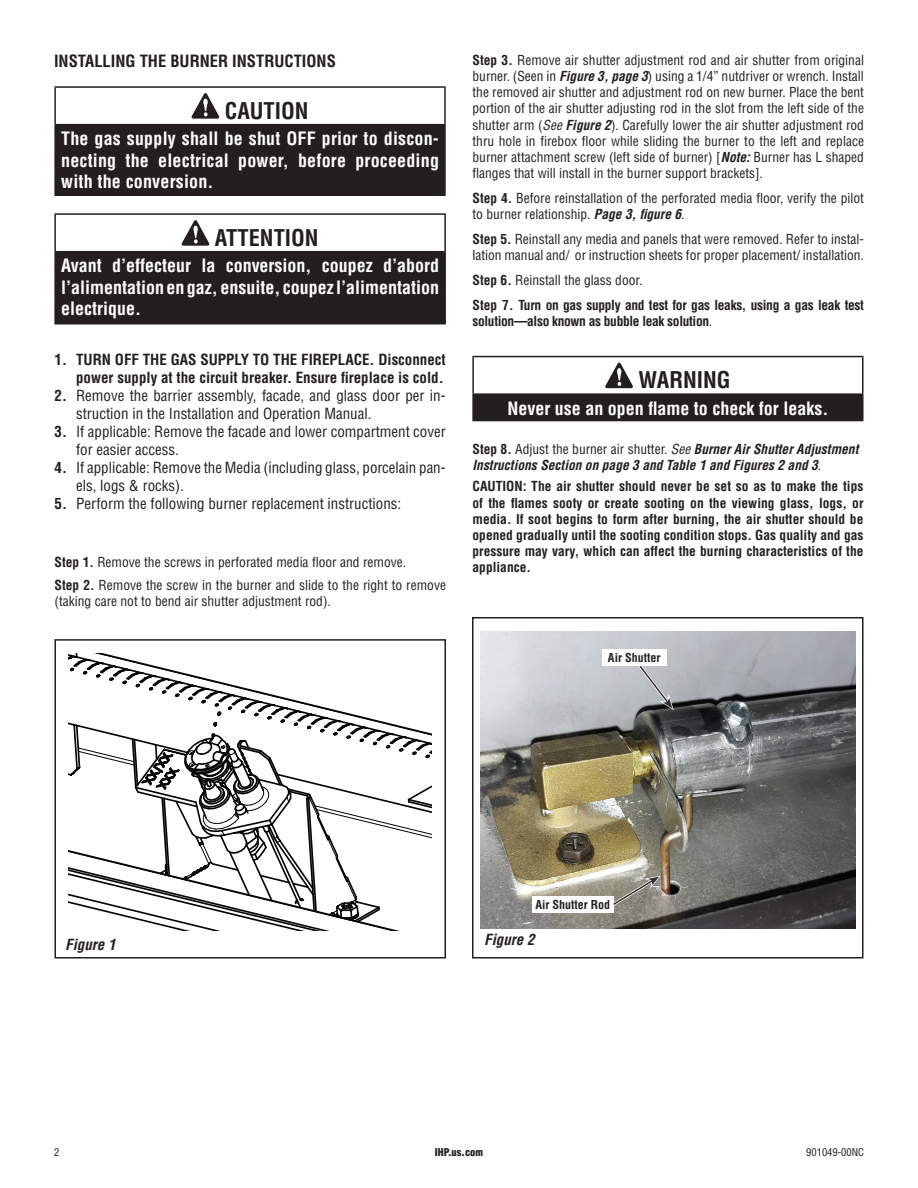
<style>
.page{position:relative;width:918px;height:1188px;background:#fff}
.page>*{position:absolute;margin:0;border:0;box-sizing:border-box;transform-origin:0 0}
.t1{font:700 condensed 22.5px "Helvetica";color:#231f20}
.t2{font:700 condensed 18px/21.6px "Helvetica";color:#fff;text-align:justify}
.t3{font:700 condensed 16.5px "Helvetica";color:#231f20}
.t4{font:condensed 15px/18px "Helvetica";color:#231f20}
.t5{font:700 condensed 15px/18px "Helvetica";color:#231f20;text-align:right}
.t6{font:italic 700 condensed 15px "Helvetica";color:#231f20}
.t7{font:condensed 13.5px/16.2px "Helvetica";color:#231f20}
.t8{font:700 condensed 13.5px/16.2px "Helvetica";letter-spacing:-.025em;color:#231f20}
.t9{font:italic 700 condensed 13.5px/16.2px "Helvetica";color:#231f20}
.t10{font:700 condensed 12px "Helvetica";color:#231f20}
.t11{font:condensed 10.5px "Helvetica";color:#231f20}
.t12{font:900 condensed 10.5px "Helvetica";color:#231f20}
.s1{font-weight:700}
.s2{font-weight:700;font-style:italic}
.s3{font-style:italic}
.s4{font-weight:400}
.s5{font-style:normal}
.s6{font-weight:400;font-style:normal}
</style>
<div class="page">
<div style="left:55px;top:125px;width:390px;height:70px;background:#231f20"></div>
<hr style="left:54px;top:86px;width:392px;height:2px;background:#231f20">
<hr style="left:54px;top:88px;width:2px;height:36px;background:#231f20">
<hr style="left:444px;top:88px;width:2px;height:36px;background:#231f20">
<hr style="left:54px;top:124px;width:392px;height:1px;background:#231f20">
<hr style="left:54px;top:125px;width:2px;height:69px;background:#231f20">
<hr style="left:444px;top:125px;width:2px;height:69px;background:#231f20">
<hr style="left:54px;top:194px;width:392px;height:2px;background:#231f20">
<svg style="left:191px;top:93px;width:29px;height:26px"></svg>
<div style="left:55px;top:252px;width:390px;height:72px;background:#231f20"></div>
<hr style="left:54px;top:213px;width:392px;height:2px;background:#231f20">
<hr style="left:54px;top:215px;width:2px;height:36px;background:#231f20">
<hr style="left:444px;top:215px;width:2px;height:36px;background:#231f20">
<hr style="left:54px;top:251px;width:392px;height:1px;background:#231f20">
<hr style="left:54px;top:252px;width:2px;height:71px;background:#231f20">
<hr style="left:444px;top:252px;width:2px;height:71px;background:#231f20">
<hr style="left:54px;top:323px;width:392px;height:2px;background:#231f20">
<svg style="left:181px;top:220px;width:29px;height:26px"></svg>
<div style="left:55px;top:639px;width:391px;height:319px;border:2px solid #231f20"></div>
<div style="left:472px;top:617px;width:392px;height:341px;border:2px solid #231f20"></div>
<svg style="left:69px;top:653px;width:363px;height:278px"></svg>
<div style="left:473px;top:394px;width:390px;height:27px;background:#231f20"></div>
<hr style="left:472px;top:357px;width:2px;height:36px;background:#231f20">
<hr style="left:472px;top:356px;width:392px;height:1px;background:#231f20">
<hr style="left:862px;top:357px;width:2px;height:36px;background:#231f20">
<hr style="left:472px;top:395px;width:2px;height:25px;background:#231f20">
<hr style="left:472px;top:393px;width:392px;height:2px;background:#231f20">
<hr style="left:862px;top:395px;width:2px;height:25px;background:#231f20">
<hr style="left:472px;top:420px;width:392px;height:1px;background:#231f20">
<svg style="left:602px;top:357px;width:35px;height:32px"></svg>
<img style="left:480px;top:631px;width:375px;height:297px">
<div style="left:532px;top:896px;width:82px;height:17px;background:#fff"></div>
<div style="left:602px;top:649px;width:65px;height:17px;background:#fff"></div>
<svg style="left:609px;top:876px;width:52px;height:33px;background:#98968c"></svg>
<svg style="left:636px;top:662px;width:38px;height:48px;background:#acafb2"></svg>
<p class="t3" style="left:54px;top:50px;width:283px">INSTALLING THE BURNER INSTRUCTIONS</p>
<h1 class="t1" style="left:225px;top:96px;width:85px">CAUTION</h1>
<h2 class="t2" style="left:61px;top:128px;width:379px">The gas supply shall be shut OFF prior to discon&shy;necting the electrical power, before proceeding with the conversion.</h2>
<h1 class="t1" style="left:215px;top:223px;width:105px">ATTENTION</h1>
<h2 class="t2" style="left:61px;top:255px;width:380px">Avant d’effecteur la conversion, coupez d’abord l’alimentation en gaz, ensuite, coupez l’alimentation electrique.</h2>
<p class="t5" style="left:55px;top:350px;width:393px">1. TURN OFF THE GAS SUPPLY TO THE FIREPLACE. Disconnect power supply at the circuit breaker. Ensure fireplace is cold.</p>
<p class="t4" style="left:76px;top:386px;width:371px;text-indent:-22px"><span class="s1">2.</span> Remove the barrier assembly, facade, and glass door per in&shy;struction in the Installation and Operation Manual.</p>
<p class="t4" style="left:76px;top:422px;width:371px;text-indent:-22px"><span class="s1">3.</span> If applicable: Remove the facade and lower compartment cover for easier access.</p>
<p class="t4" style="left:76px;top:458px;width:371px;text-indent:-22px"><span class="s1">4.</span> If applicable: Remove the Media (including glass, porcelain pan&shy;els, logs &amp; rocks).</p>
<p class="t4" style="left:55px;top:494px;width:348px"><span class="s1">5.</span> Perform the following burner replacement instructions:</p>
<p class="t7" style="left:55px;top:551px;width:393px;line-height:23px"><span class="s1">Step 1.</span> Remove the screws in perforated media floor and remove.<br><span class="s1">Step 2.</span> Remove the screw in the burner and slide to the right to remove</p>
<p class="t7" style="left:55px;top:593px;width:278px">(taking care not to bend air shutter adjustment rod).</p>
<p class="t7" style="left:472px;top:52px;width:393px;text-align:justify"><span class="s1">Step 3.</span> Remove air shutter adjustment rod and air shutter from original burner. (Seen in <span class="s2">Figure 3, page 3</span>) using a 1/4” nutdriver or wrench. Install the removed air shutter and adjustment rod on new burner. Place the bent portion of the air shutter adjusting rod in the slot from the left side of the shutter arm (<span class="s3">See</span> <span class="s2">Figure 2</span>). Carefully lower the air shutter adjustment rod thru hole in firebox floor while sliding the burner to the left and replace burner attachment screw (left side of burner) [<span class="s2">Note:</span> Burner has L shaped flanges that will install in the burner support brackets].</p>
<p class="t7" style="left:472px;top:190px;width:393px"><span class="s1">Step 4.</span> Before reinstallation of the perforated media floor, verify the pilot to burner relationship. <span class="s2">Page 3, figure 6</span>.</p>
<p class="t7" style="left:472px;top:231px;width:393px"><span class="s1">Step 5.</span> Reinstall any media and panels that were removed. Refer to instal&shy;lation manual and/ or instruction sheets for proper placement/ installation.</p>
<p class="t8" style="left:472px;top:268px;width:393px;line-height:24.9px">Step 6. <span class="s4">Reinstall the glass door.<br></span>Step 7. Turn on gas supply and test for gas leaks, using a gas leak test</p>
<p class="t8" style="left:472px;top:313px;width:241px">solution—also known as bubble leak solution<span class="s4">.</span></p>
<h1 class="t1" style="left:639px;top:366px;width:94px">WARNING</h1>
<h2 class="t2" style="left:507px;top:397px;width:322px">Never use an open flame to check for leaks.</h2>
<p class="t9" style="left:472px;top:440px;width:387px"><span class="s5">Step 8.</span> <span class="s6">Adjust the burner air shutter.</span> <span class="s4">See</span> Burner Air Shutter Adjustment<br>Instructions Section on page 3 and Table 1 and Figures 2 and 3<span class="s6">.</span></p>
<p class="t8" style="left:472px;top:478px;width:393px;text-align:justify">CAUTION: The air shutter should never be set so as to make the tips of the flames sooty or create sooting on the viewing glass, logs, or media. If soot begins to form after burning, the air shutter should be opened gradually until the sooting condition stops. Gas quality and gas pressure may vary, which can affect the burning characteristics of the appliance.</p>
<p class="t10" style="left:608px;top:650px;width:54px">Air Shutter</p>
<p class="t10" style="left:536px;top:898px;width:76px">Air Shutter Rod</p>
<p class="t6" style="left:65px;top:935px;width:52px">Figure 1</p>
<p class="t6" style="left:484px;top:930px;width:52px">Figure 2</p>
<p class="t11" style="left:54px;top:1145px;width:7px">2</p>
<p class="t12" style="left:435px;top:1145px;width:50px">IHP.us.com</p>
<p class="t11" style="left:806px;top:1145px;width:59px">901049-00NC</p>
</div>
